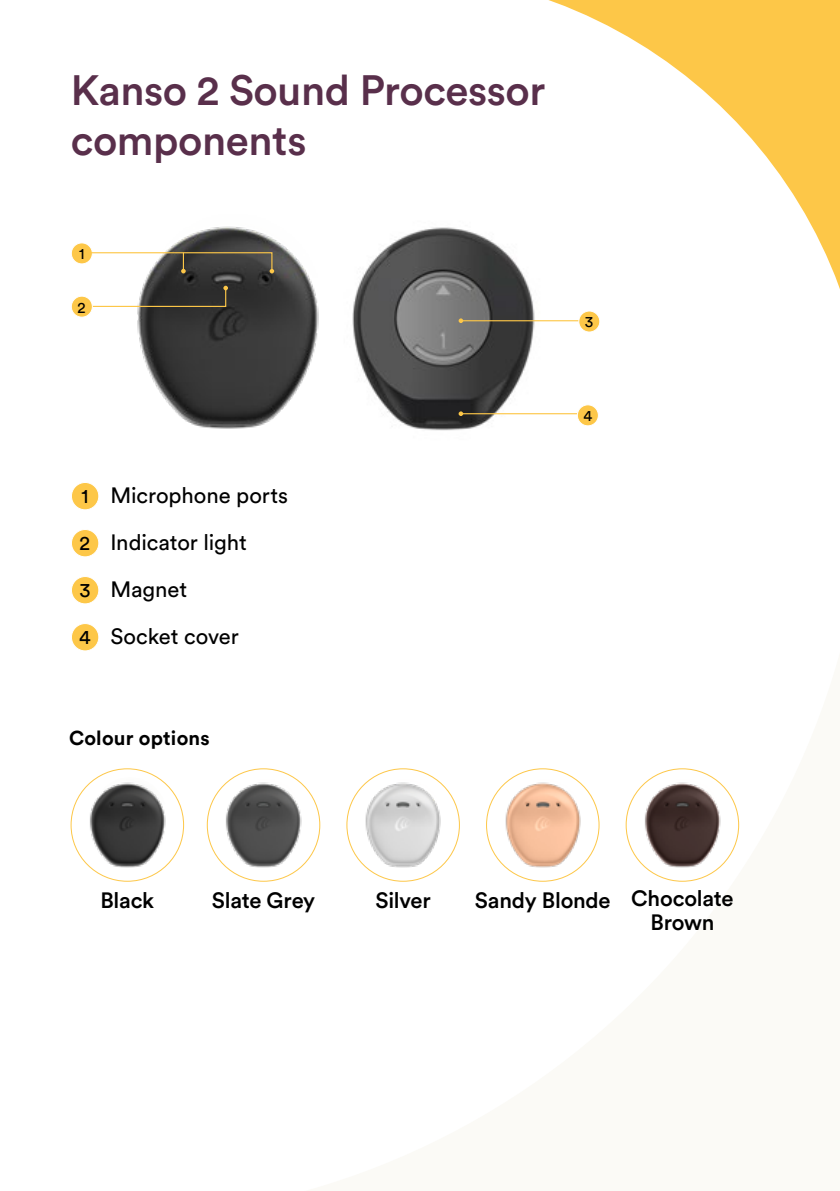
<style>
.page{position:relative;width:840px;height:1191px;background:#fff}
.page>*{position:absolute;margin:0;border:0;box-sizing:border-box;transform-origin:0 0}
.t1{font:500 42px/50.4px "Circular Std";letter-spacing:-.01em;color:#592f4b}
.t2{font:22px/47px "Circular Std";letter-spacing:-.005em;color:#000}
.t3{font:500 22px/22px "Circular Std";letter-spacing:-.01em;color:#000}
.t4{font:700 20px "Circular Std";letter-spacing:.01em;color:#000}
.t5{font:15.4px "Circular Std";color:#000}
.s1{font-size:20px}
</style>
<div class="page">
<svg style="left:548px;top:0;width:291px;height:415px"></svg>
<div style="left:71px;top:482px;width:28px;height:28px;background:#fdc748;border-radius:50%"></div>
<div style="left:71px;top:482px;width:28px;height:28px;border:1px solid #fff;border-radius:50%"></div>
<div style="left:71px;top:529px;width:28px;height:28px;background:#fdc748;border-radius:50%"></div>
<div style="left:71px;top:529px;width:28px;height:28px;border:1px solid #fff;border-radius:50%"></div>
<div style="left:71px;top:576px;width:28px;height:28px;background:#fdc748;border-radius:50%"></div>
<div style="left:71px;top:576px;width:28px;height:28px;border:1px solid #fff;border-radius:50%"></div>
<div style="left:71px;top:623px;width:28px;height:28px;background:#fdc748;border-radius:50%"></div>
<div style="left:71px;top:623px;width:28px;height:28px;border:1px solid #fff;border-radius:50%"></div>
<img style="left:137px;top:226px;width:182px;height:203px">
<img style="left:352px;top:211px;width:214px;height:220px">
<svg style="left:93px;top:286px;width:135px;height:21px"></svg>
<hr style="left:460px;top:413px;width:128px;height:1px;background:#fdc748">
<svg style="left:458px;top:411px;width:5px;height:5px"></svg>
<hr style="left:460px;top:320px;width:137px;height:1px;background:#fdc748">
<svg style="left:458px;top:318px;width:5px;height:5px"></svg>
<div style="left:578px;top:311px;width:21px;height:21px;background:#fdc748;border-radius:50%"></div>
<div style="left:578px;top:311px;width:22px;height:21px;border:1px solid #fff;border-radius:50%"></div>
<div style="left:577px;top:405px;width:21px;height:21px;background:#fdc748;border-radius:50%"></div>
<div style="left:576px;top:404px;width:22px;height:22px;border:1px solid #fff;border-radius:50%"></div>
<div style="left:71px;top:296px;width:21px;height:21px;background:#fdc748;border-radius:50%"></div>
<div style="left:71px;top:296px;width:22px;height:21px;border:1px solid #fff;border-radius:50%"></div>
<div style="left:71px;top:243px;width:21px;height:21px;background:#fdc748;border-radius:50%"></div>
<div style="left:71px;top:242px;width:22px;height:22px;border:1px solid #fff;border-radius:50%"></div>
<svg style="left:85px;top:252px;width:189px;height:21px"></svg>
<img style="left:81px;top:775px;width:95px;height:99px">
<img style="left:217px;top:775px;width:95px;height:99px">
<img style="left:356px;top:775px;width:95px;height:99px">
<img style="left:496px;top:775px;width:95px;height:99px">
<img style="left:635px;top:775px;width:95px;height:99px">
<h1 class="t1" style="left:71px;top:64px;width:476px">Kanso 2 Sound Processor components</h1>
<p class="t5" style="left:79px;top:244px;width:7px">1</p>
<p class="t5" style="left:78px;top:298px;width:10px">2</p>
<p class="t2" style="left:79px;top:472px;width:210px"><span class="s1">1</span> Microphone ports<br><span class="s1">2</span> Indicator light<br><span class="s1">3</span> Magnet<br><span class="s1">4</span> Socket cover</p>
<p class="t4" style="left:69px;top:725px;width:142px">Colour options</p>
<p class="t5" style="left:584px;top:312px;width:10px">3</p>
<p class="t5" style="left:583px;top:406px;width:10px">4</p>
<p class="t3" style="left:100px;top:888px;width:55px">Black</p>
<p class="t3" style="left:212px;top:888px;width:105px">Slate Grey</p>
<p class="t3" style="left:375px;top:888px;width:57px">Silver</p>
<p class="t3" style="left:650px;top:888px;width:85px;text-indent:-175px">Sandy Blonde Chocolate<br>Brown</p>
</div>
